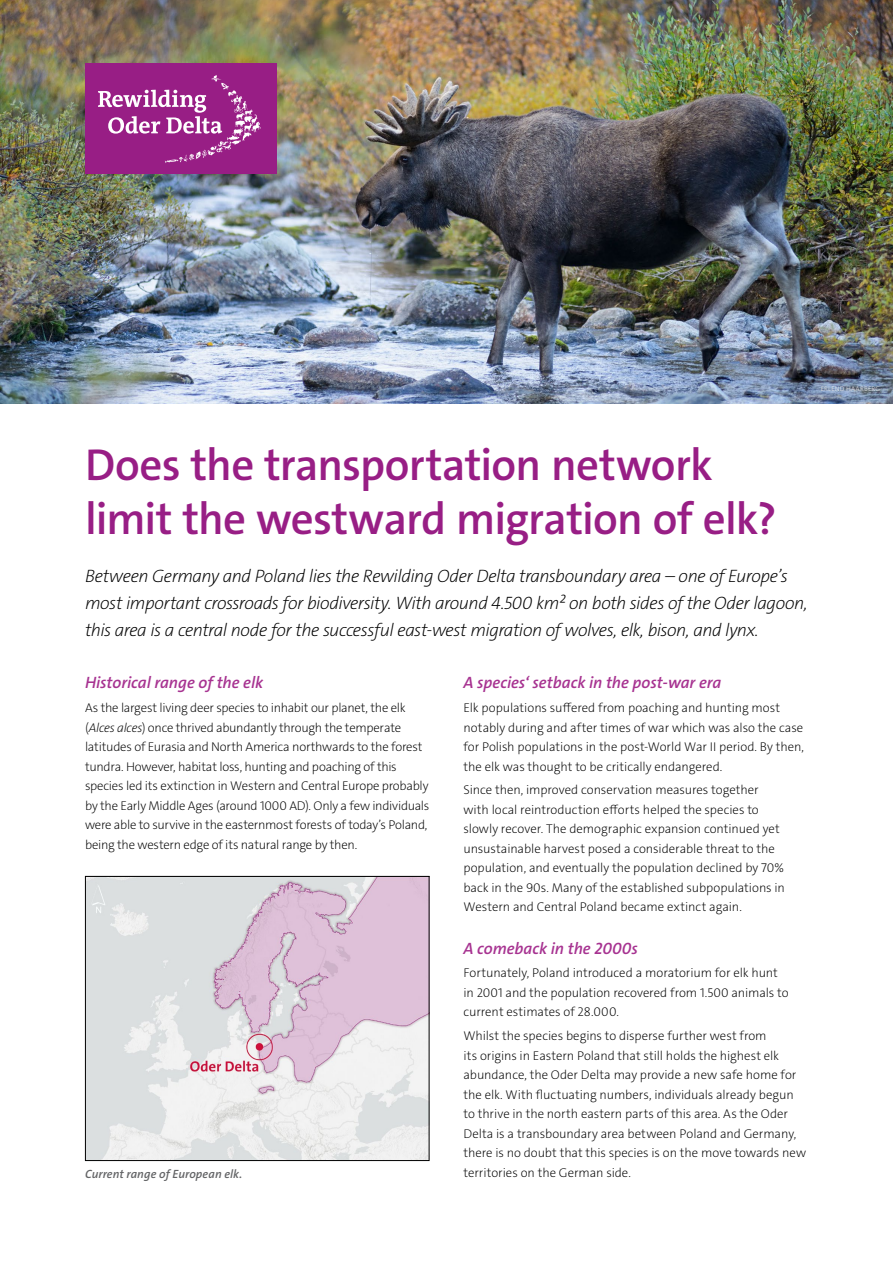
<style>
.page{position:relative;width:893px;height:1263px;background:#fff}
.page>*{position:absolute;margin:0;border:0;box-sizing:border-box;transform-origin:0 0}
.t1{font:600 45px/54px "The Sans E4 s";letter-spacing:-.015em;color:#981e85}
.t2{font:italic 200 18px/27px "The Sans E4 s";letter-spacing:-.025em;color:#000}
.t3{font:italic 600 16.5px "The Sans E4 s";letter-spacing:-.005em;color:#a73391}
.t4{font:200 12.75px/19.5px "The Sans E4 s";letter-spacing:-.005em;color:#000}
.t5{font:italic 600 12px "The Sans E4 s";letter-spacing:.005em;color:#636466}
.t6{font:300 6.75px "The Sans E4 s";letter-spacing:.03em;color:#e6e7e8}
.s1{font-style:italic}
</style>
<div class="page">
<img style="left:0;top:0;width:893px;height:404px">
<div style="left:85px;top:64px;width:191px;height:110px;background:#981e85"></div>
<svg style="left:98px;top:75px;width:163px;height:88px"></svg>
<img style="left:87px;top:878px;width:340px;height:281px">
<div style="left:85px;top:876px;width:344px;height:285px;border:1px solid #000"></div>
<p class="t6" style="left:821px;top:385px;width:61px">ERLEND HAARBERG</p>
<h1 class="t1" style="left:85px;top:438px;width:693px">Does the transportation network limit the westward migration of elk?</h1>
<p class="t2" style="left:85px;top:563px;width:724px">Between Germany and Poland lies the Rewilding Oder Delta transboundary area – one of Europe’s most important crossroads for biodiversity. With around 4.500 km² on both sides of the Oder lagoon, this area is a central node for the successful east-west migration of wolves, elk, bison, and lynx.</p>
<p class="t3" style="left:85px;top:672px;width:180px">Historical range of the elk</p>
<p class="t4" style="left:85px;top:698px;width:346px">As the largest living deer species to inhabit our planet, the elk (<span class="s1">Alces alces</span>) once thrived abundantly through the temperate latitudes of Eurasia and North America northwards to the forest tundra. However, habitat loss, hunting and poaching of this species led its extinction in Western and Central Europe probably by the Early Middle Ages (around 1000 AD). Only a few individuals were able to survive in the easternmost forests of today’s Poland, being the western edge of its natural range by then.</p>
<p class="t3" style="left:463px;top:672px;width:259px">A species‘ setback in the post-war era</p>
<p class="t4" style="left:463px;top:698px;width:342px">Elk populations suffered from poaching and hunting most notably during and after times of war which was also the case for Polish populations in the post-World War II period. By then, the elk was thought to be critically endangered.</p>
<p class="t4" style="left:463px;top:780px;width:323px">Since then, improved conservation measures together with local reintroduction efforts helped the species to slowly recover. The demographic expansion continued yet unsustainable harvest posed a considerable threat to the population, and eventually the population declined by 70% back in the 90s. Many of the established subpopulations in Western and Central Poland became extinct again.</p>
<p class="t3" style="left:463px;top:937px;width:176px">A comeback in the 2000s</p>
<p class="t4" style="left:463px;top:963px;width:327px">Fortunately, Poland introduced a moratorium for elk hunt in 2001 and the population recovered from 1.500 animals to current estimates of 28.000.</p>
<p class="t4" style="left:463px;top:1026px;width:344px">Whilst the species begins to disperse further west from<br>its origins in Eastern Poland that still holds the highest elk abundance, the Oder Delta may provide a new safe home for the elk. With fluctuating numbers, individuals already begun to thrive in the north eastern parts of this area. As the Oder Delta is a transboundary area between Poland and Germany, there is no doubt that this species is on the move towards new territories on the German side.</p>
<p class="t5" style="left:85px;top:1166px;width:159px">Current range of European elk.</p>
</div>
